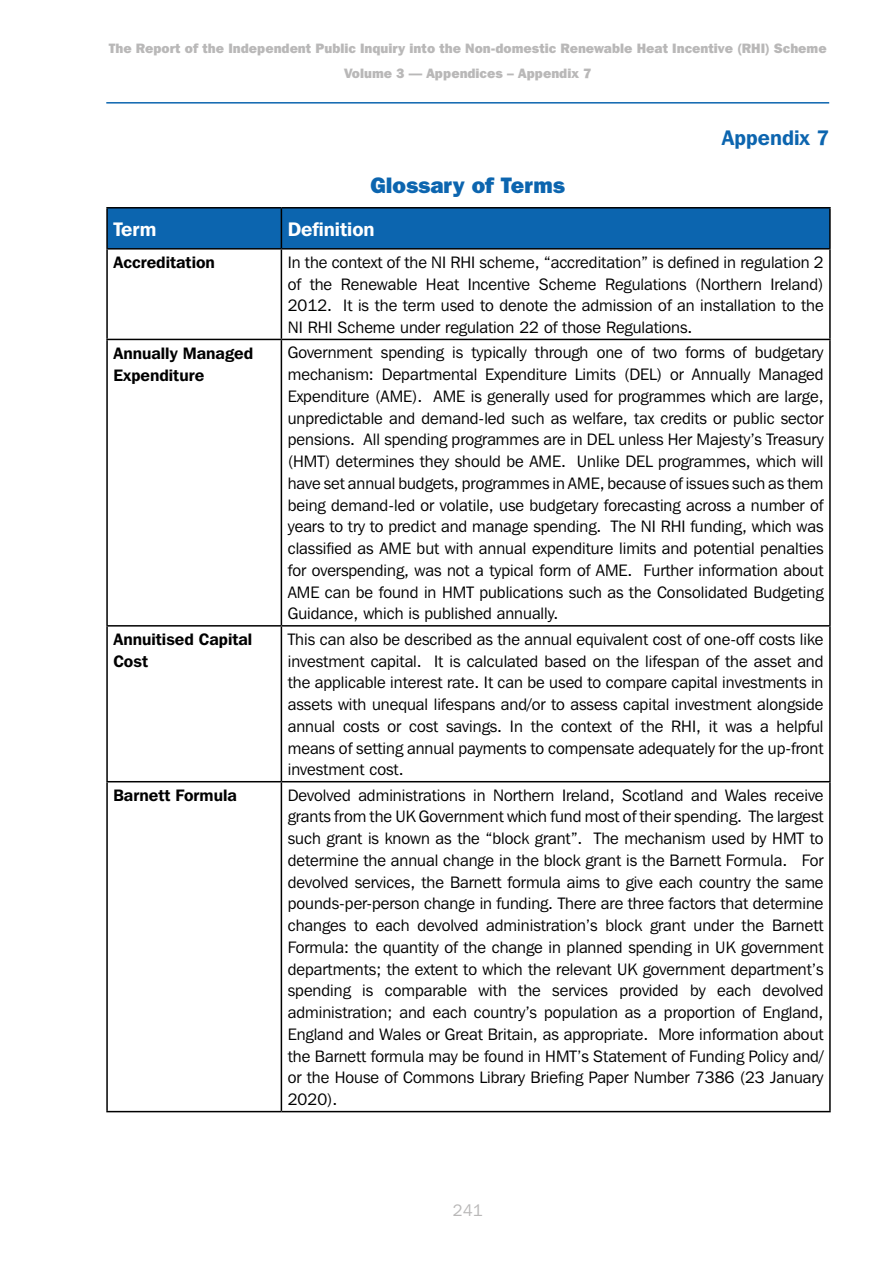
<style>
.page{position:relative;width:893px;height:1263px;background:#fff}
.page>*{position:absolute;margin:0;border:0;box-sizing:border-box;transform-origin:0 0}
.Main_heading{font:800 22.5px "Franklin Gothic";color:#0c65af}
.Heading_14{font:600 21px "Franklin Gothic IT Cby BT";color:#0c65af}
.White_text_table{font:600 19.5px "Franklin Gothic IT Cby BT";color:#fff}
.t1{font:16.5px/21.8px "Franklin Gothic IT Cby BT";color:#000;text-align:justify}
.t2{font:600 16.5px/21.8px "Franklin Gothic IT Cby BT";color:#000}
.t3{font:16.5px "Franklin Gothic IT Cby BT";color:#b9b8b8}
.t4{font:800 13.5px "Franklin Gothic IT Cby BT";color:#b9b8b8}
</style>
<div class="page">
<hr style="left:106px;top:102px;width:723px;height:2px;background:#0c65af">
<div style="left:108px;top:208px;width:721px;height:40px;background:#0c65af"></div>
<hr style="left:106px;top:250px;width:2px;height:89px;background:#000">
<hr style="left:281px;top:250px;width:1px;height:89px;background:#000">
<hr style="left:829px;top:250px;width:2px;height:89px;background:#000">
<hr style="left:106px;top:339px;width:175px;height:1px;background:#000">
<hr style="left:106px;top:340px;width:2px;height:285px;background:#000">
<hr style="left:281px;top:339px;width:550px;height:1px;background:#000">
<hr style="left:281px;top:340px;width:1px;height:285px;background:#000">
<hr style="left:829px;top:340px;width:2px;height:285px;background:#000">
<hr style="left:106px;top:625px;width:175px;height:2px;background:#000">
<hr style="left:106px;top:627px;width:2px;height:154px;background:#000">
<hr style="left:281px;top:625px;width:550px;height:2px;background:#000">
<hr style="left:281px;top:627px;width:1px;height:154px;background:#000">
<hr style="left:829px;top:627px;width:2px;height:154px;background:#000">
<hr style="left:106px;top:781px;width:175px;height:1px;background:#000">
<hr style="left:106px;top:782px;width:2px;height:329px;background:#000">
<hr style="left:281px;top:781px;width:550px;height:1px;background:#000">
<hr style="left:281px;top:782px;width:1px;height:329px;background:#000">
<hr style="left:829px;top:782px;width:2px;height:329px;background:#000">
<hr style="left:106px;top:1111px;width:175px;height:1px;background:#000">
<hr style="left:281px;top:1111px;width:550px;height:1px;background:#000">
<hr style="left:106px;top:207px;width:175px;height:1px;background:#000">
<hr style="left:106px;top:208px;width:2px;height:40px;background:#000">
<hr style="left:281px;top:207px;width:550px;height:1px;background:#000">
<hr style="left:281px;top:208px;width:1px;height:40px;background:#000">
<hr style="left:829px;top:208px;width:2px;height:40px;background:#000">
<hr style="left:106px;top:248px;width:175px;height:2px;background:#000">
<hr style="left:281px;top:248px;width:550px;height:2px;background:#000">
<p class="t4" style="left:109px;top:40px;width:719px">The Report of the Independent Public Inquiry into the Non-domestic Renewable Heat Incentive (RHI) Scheme</p>
<p class="t4" style="left:344px;top:65px;width:249px">Volume 3 — Appendices – Appendix 7</p>
<p class="Main_heading" style="left:370px;top:172px;width:196px">Glossary of Terms</p>
<p class="Heading_14" style="left:722px;top:124px;width:109px">Appendix 7</p>
<p class="White_text_table" style="left:113px;top:217px;width:44px">Term</p>
<p class="White_text_table" style="left:288px;top:217px;width:88px">Definition</p>
<p class="t2" style="left:113px;top:251px;width:103px">Accreditation</p>
<p class="t1" style="left:288px;top:251px;width:537px">In the context of the NI RHI scheme, “accreditation” is defined in regulation 2 of the Renewable Heat Incentive Scheme Regulations (Northern Ireland)<br>2012. It is the term used to denote the admission of an installation to the NI RHI Scheme under regulation 22 of those Regulations.</p>
<p class="t2" style="left:113px;top:342px;width:141px">Annually Managed<br>Expenditure</p>
<p class="t1" style="left:288px;top:341px;width:537px">Government spending is typically through one of two forms of budgetary mechanism: Departmental Expenditure Limits (DEL) or Annually Managed Expenditure (AME). AME is generally used for programmes which are large, unpredictable and demand-led such as welfare, tax credits or public sector pensions. All spending programmes are in DEL unless Her Majesty’s Treasury (HMT) determines they should be AME. Unlike DEL programmes, which will have set annual budgets, programmes in AME, because of issues such as them being demand-led or volatile, use budgetary forecasting across a number of years to try to predict and manage spending. The NI RHI funding, which was classified as AME but with annual expenditure limits and potential penalties for overspending, was not a typical form of AME. Further information about AME can be found in HMT publications such as the Consolidated Budgeting Guidance, which is published annually.</p>
<p class="t2" style="left:113px;top:628px;width:140px">Annuitised Capital<br>Cost</p>
<p class="t1" style="left:288px;top:628px;width:537px">This can also be described as the annual equivalent cost of one-off costs like investment capital. It is calculated based on the lifespan of the asset and the applicable interest rate. It can be used to compare capital investments in assets with unequal lifespans and/or to assess capital investment alongside annual costs or cost savings. In the context of the RHI, it was a helpful means of setting annual payments to compensate adequately for the up-front investment cost.</p>
<p class="t2" style="left:113px;top:784px;width:125px">Barnett Formula</p>
<p class="t1" style="left:288px;top:784px;width:537px">Devolved administrations in Northern Ireland, Scotland and Wales receive grants from the UK Government which fund most of their spending. The largest such grant is known as the “block grant”. The mechanism used by HMT to determine the annual change in the block grant is the Barnett Formula. For devolved services, the Barnett formula aims to give each country the same pounds-per-person change in funding. There are three factors that determine changes to each devolved administration’s block grant under the Barnett Formula: the quantity of the change in planned spending in UK government departments; the extent to which the relevant UK government department’s spending is comparable with the services provided by each devolved administration; and each country’s population as a proportion of England, England and Wales or Great Britain, as appropriate. More information about the Barnett formula may be found in HMT’s Statement of Funding Policy and/ or the House of Commons Library Briefing Paper Number 7386 (23 January 2020).</p>
<p class="t3" style="left:453px;top:1200px;width:31px">241</p>
</div>
